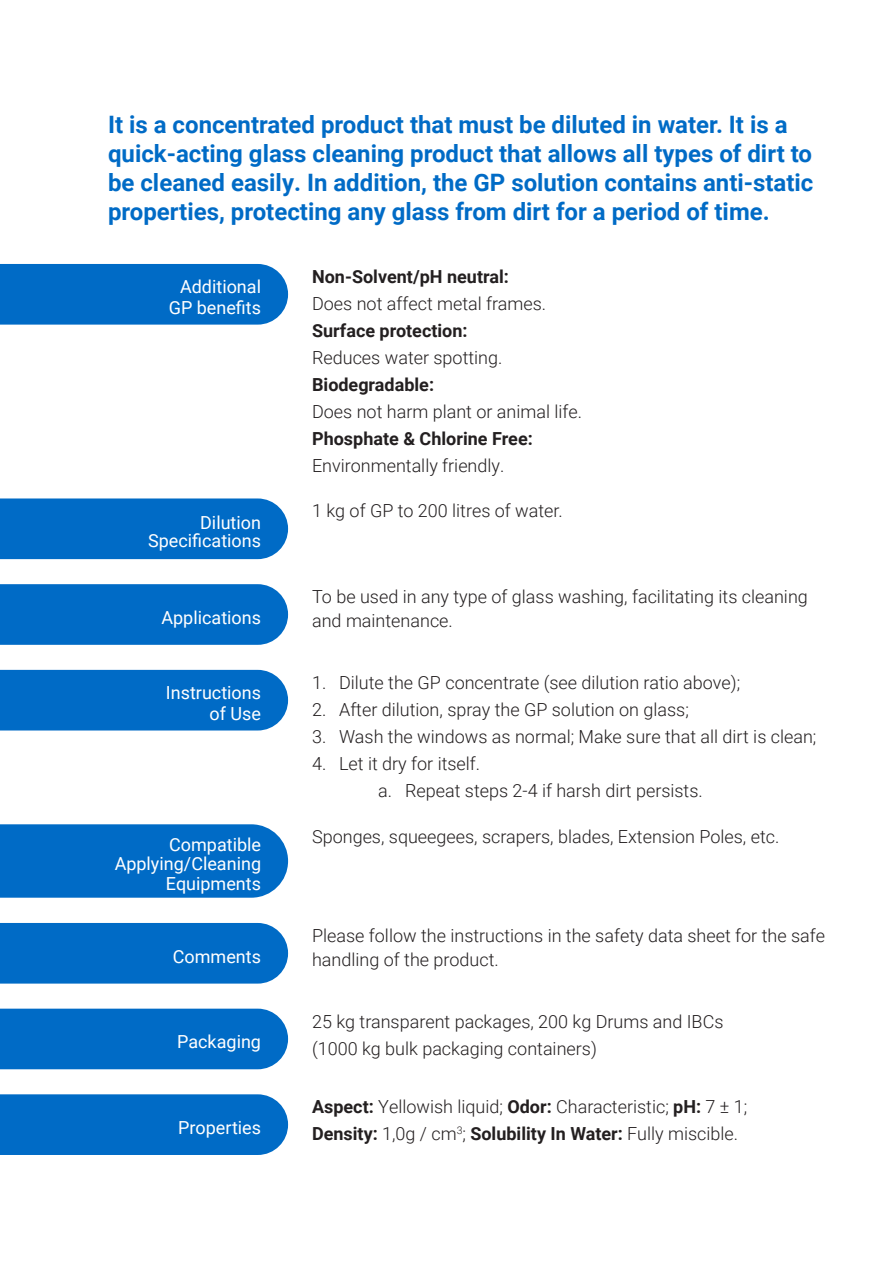
<style>
.page{position:relative;width:893px;height:1263px;background:#fff}
.page>*{position:absolute;margin:0;border:0;box-sizing:border-box;transform-origin:0 0}
.t1{font:700 24px/28.8px "Roboto";color:#006bc6}
.t2{font:300 18px/24px "Roboto";color:#231f20}
.t3{font:18px/19.5px "Roboto";color:#fff;text-align:right}
.t4{font:700 18px "Roboto";color:#231f20}
.s1{font-weight:700}
.s2{font-weight:300}
</style>
<div class="page">
<div style="left:0;top:264px;width:288px;height:61px;background:#006bc6"></div>
<div style="left:0;top:498px;width:288px;height:61px;background:#006bc6"></div>
<div style="left:0;top:584px;width:288px;height:61px;background:#006bc6"></div>
<div style="left:0;top:670px;width:288px;height:60px;background:#006bc6"></div>
<div style="left:0;top:824px;width:288px;height:74px;background:#006bc6"></div>
<div style="left:0;top:923px;width:288px;height:60px;background:#006bc6"></div>
<div style="left:0;top:1009px;width:288px;height:60px;background:#006bc6"></div>
<div style="left:0;top:1094px;width:288px;height:61px;background:#006bc6"></div>
<p class="t1" style="left:108px;top:109px;width:707px">It is a concentrated product that must be diluted in water. It is a quick-acting glass cleaning product that allows all types of dirt to be cleaned easily. In addition, the GP solution contains anti-static properties, protecting any glass from dirt for a period of time.</p>
<p class="t3" style="left:180px;top:276px;width:83px">Additional</p>
<p class="t3" style="left:169px;top:297px;width:94px">GP benefits</p>
<p class="t3" style="left:148px;top:513px;width:115px;line-height:18px">Dilution<br>Specifications</p>
<p class="t3" style="left:161px;top:607px;width:101px">Applications</p>
<p class="t3" style="left:166px;top:682px;width:97px">Instructions</p>
<p class="t3" style="left:210px;top:703px;width:53px">of Use</p>
<p class="t3" style="left:115px;top:834px;width:148px">Compatible<br>Applying/Cleaning<br>Equipments</p>
<p class="t4" style="left:312px;top:264px;width:198px">Non-Solvent/pH neutral:</p>
<p class="t2" style="left:312px;top:291px;width:236px">Does not affect metal frames.</p>
<p class="t4" style="left:312px;top:318px;width:157px">Surface protection:</p>
<p class="t2" style="left:312px;top:345px;width:192px">Reduces water spotting.</p>
<p class="t4" style="left:312px;top:372px;width:124px">Biodegradable:</p>
<p class="t2" style="left:312px;top:399px;width:272px">Does not harm plant or animal life.</p>
<p class="t4" style="left:312px;top:426px;width:222px">Phosphate &amp; Chlorine Free:</p>
<p class="t2" style="left:312px;top:453px;width:194px">Environmentally friendly.</p>
<p class="t2" style="left:312px;top:498px;width:252px">1 kg of GP to 200 litres of water.</p>
<p class="t2" style="left:312px;top:584px;width:497px">To be used in any type of glass washing, facilitating its cleaning and maintenance.</p>
<p class="t2" style="left:312px;top:670px;width:430px">1. Dilute the GP concentrate (see dilution ratio above);</p>
<p class="t2" style="left:312px;top:697px;width:378px">2. After dilution, spray the GP solution on glass;</p>
<p class="t2" style="left:312px;top:724px;width:506px">3. Wash the windows as normal; Make sure that all dirt is clean;</p>
<p class="t2" style="left:312px;top:751px;width:170px">4. Let it dry for itself.</p>
<p class="t2" style="left:378px;top:778px;width:326px">a. Repeat steps 2-4 if harsh dirt persists.</p>
<p class="t2" style="left:312px;top:824px;width:469px">Sponges, squeegees, scrapers, blades, Extension Poles, etc.</p>
<p class="t2" style="left:312px;top:923px;width:514px">Please follow the instructions in the safety data sheet for the safe</p>
<p class="t3" style="left:173px;top:946px;width:90px">Comments</p>
<p class="t2" style="left:312px;top:947px;width:188px">handling of the product.</p>
<p class="t3" style="left:177px;top:1031px;width:85px">Packaging</p>
<p class="t3" style="left:178px;top:1117px;width:84px">Properties</p>
<p class="t2" style="left:312px;top:1008px;width:413px">25 kg transparent packages, 200 kg Drums and IBCs</p>
<p class="t2" style="left:312px;top:1035px;width:286px">(1000 kg bulk packaging containers)</p>
<p class="t2" style="left:312px;top:1094px;width:437px"><span class="s1">Aspect:</span> Yellowish liquid; <span class="s1">Odor:</span> Characteristic; <span class="s1">pH:</span> 7 ± 1;</p>
<p class="t4" style="left:312px;top:1121px;width:428px">Density: <span class="s2">1,0g / cm</span><sup>3</sup><span class="s2">;</span> Solubility In Water: <span class="s2">Fully miscible.</span></p>
</div>
